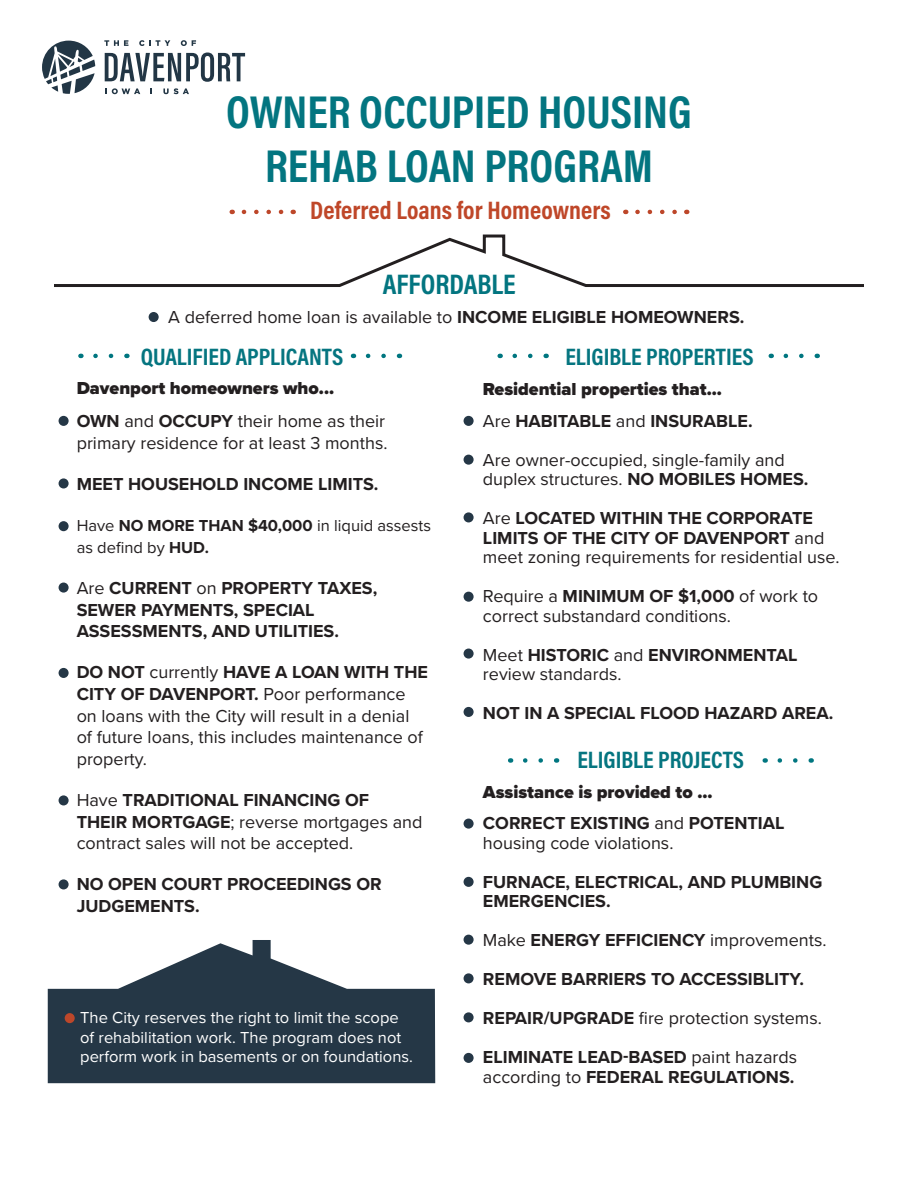
<style>
.page{position:relative;width:918px;height:1188px;background:#fff}
.page>*{position:absolute;margin:0;border:0;box-sizing:border-box;transform-origin:0 0}
.t1{font:700 46.5px "Acumin Pro Cond";color:#037580}
.t2{font:700 28.5px "Acumin Pro Cond";letter-spacing:-.005em;color:#037580}
.t3{font:700 25.5px "Acumin Pro Cond";color:#bf4729}
.t4{font:700 24px "Acumin Pro Cond";color:#057580}
.t5{font:18px/21.6px "Proxima Nova";color:#231f20}
.t6{font:700 18px/19.5px "Proxima Nova";color:#231f20}
.t7{font:900 18px "Proxima Nova";color:#231f20}
.t8{font:16.5px/19.5px "Proxima Nova";color:#fff}
.t9{font:16.5px/21.6px "Proxima Nova";color:#231f20}
.s1{font-weight:700}
.s2{font-weight:400}
</style>
<div class="page">
<svg style="left:54px;top:234px;width:810px;height:53px"></svg>
<svg style="left:48px;top:940px;width:387px;height:143px;fill:#253746"></svg>
<svg style="left:244px;top:210px;width:40px;height:4px"></svg>
<svg style="left:637px;top:210px;width:40px;height:4px"></svg>
<svg style="left:104px;top:40px;width:24px;height:6px"></svg>
<svg style="left:139px;top:40px;width:31px;height:6px"></svg>
<svg style="left:181px;top:40px;width:15px;height:6px"></svg>
<svg style="left:112px;top:88px;width:28px;height:6px"></svg>
<svg style="left:163px;top:88px;width:26px;height:6px"></svg>
<svg style="left:105px;top:53px;width:140px;height:29px"></svg>
<svg style="left:42px;top:41px;width:53px;height:53px"></svg>
<div style="left:149px;top:312px;width:10px;height:10px;background:#253746;border-radius:50%"></div>
<div style="left:59px;top:416px;width:10px;height:10px;background:#253746;border-radius:50%"></div>
<div style="left:464px;top:416px;width:10px;height:10px;background:#253746;border-radius:50%"></div>
<div style="left:464px;top:819px;width:10px;height:10px;background:#253746;border-radius:50%"></div>
<div style="left:464px;top:455px;width:10px;height:10px;background:#253746;border-radius:50%"></div>
<div style="left:464px;top:877px;width:10px;height:10px;background:#253746;border-radius:50%"></div>
<div style="left:59px;top:478px;width:10px;height:10px;background:#253746;border-radius:50%"></div>
<div style="left:464px;top:512px;width:10px;height:10px;background:#253746;border-radius:50%"></div>
<div style="left:464px;top:935px;width:10px;height:10px;background:#253746;border-radius:50%"></div>
<div style="left:59px;top:521px;width:10px;height:10px;background:#253746;border-radius:50%"></div>
<div style="left:464px;top:592px;width:10px;height:10px;background:#253746;border-radius:50%"></div>
<div style="left:464px;top:973px;width:10px;height:10px;background:#253746;border-radius:50%"></div>
<div style="left:464px;top:1012px;width:10px;height:10px;background:#253746;border-radius:50%"></div>
<div style="left:464px;top:1053px;width:10px;height:10px;background:#253746;border-radius:50%"></div>
<div style="left:59px;top:583px;width:10px;height:10px;background:#253746;border-radius:50%"></div>
<div style="left:464px;top:649px;width:10px;height:10px;background:#253746;border-radius:50%"></div>
<div style="left:464px;top:707px;width:10px;height:10px;background:#253746;border-radius:50%"></div>
<div style="left:59px;top:668px;width:10px;height:10px;background:#253746;border-radius:50%"></div>
<div style="left:59px;top:795px;width:10px;height:10px;background:#253746;border-radius:50%"></div>
<div style="left:59px;top:879px;width:10px;height:10px;background:#253746;border-radius:50%"></div>
<div style="left:65px;top:1013px;width:10px;height:10px;background:#bd472a;border-radius:50%"></div>
<svg style="left:365px;top:354px;width:19px;height:4px"></svg>
<svg style="left:93px;top:354px;width:18px;height:4px"></svg>
<svg style="left:783px;top:354px;width:18px;height:4px"></svg>
<svg style="left:512px;top:354px;width:18px;height:4px"></svg>
<svg style="left:777px;top:758px;width:18px;height:5px"></svg>
<svg style="left:523px;top:758px;width:18px;height:5px"></svg>
<p class="t1" style="left:226px;top:81px;width:467px">OWNER OCCUPIED HOUSING</p>
<p class="t1" style="left:265px;top:135px;width:389px">REHAB LOAN PROGRAM</p>
<p class="t3" style="left:310px;top:193px;width:302px">Deferred Loans for Homeowners</p>
<p class="t2" style="left:383px;top:266px;width:135px">AFFORDABLE</p>
<p class="t5" style="left:168px;top:305px;width:578px">A deferred home loan is available to <span class="s1">INCOME ELIGIBLE HOMEOWNERS.</span></p>
<p class="t4" style="left:141px;top:341px;width:204px">QUALIFIED APPLICANTS</p>
<p class="t4" style="left:565px;top:341px;width:190px">ELIGIBLE PROPERTIES</p>
<p class="t7" style="left:77px;top:374px;width:259px">Davenport homeowners who...</p>
<p class="t5" style="left:77px;top:410px;width:312px"><span class="s1">OWN</span> and <span class="s1">OCCUPY</span> their home as their primary residence for at least 3 months.</p>
<p class="t6" style="left:77px;top:474px;width:303px">MEET HOUSEHOLD INCOME LIMITS.</p>
<p class="t9" style="left:77px;top:514px;width:356px">Have <span class="s1">NO MORE THAN $40,000</span> in liquid assests as defind by <span class="s1">HUD.</span></p>
<p class="t6" style="left:77px;top:577px;width:302px;line-height:21.6px"><span class="s2">Are</span> CURRENT <span class="s2">on</span> PROPERTY TAXES,<br>SEWER PAYMENTS, SPECIAL<br>ASSESSMENTS, AND UTILITIES.</p>
<p class="t5" style="left:77px;top:661px;width:353px"><span class="s1">DO NOT</span> currently <span class="s1">HAVE A LOAN WITH THE CITY OF DAVENPORT.</span> Poor performance on loans with the City will result in a denial of future loans, this includes maintenance of property.</p>
<p class="t5" style="left:77px;top:788px;width:347px">Have <span class="s1">TRADITIONAL FINANCING OF<br>THEIR MORTGAGE</span>; reverse mortgages and contract sales will not be accepted.</p>
<p class="t6" style="left:77px;top:873px;width:307px;line-height:21.6px">NO OPEN COURT PROCEEDINGS OR<br>JUDGEMENTS.</p>
<p class="t8" style="left:80px;top:1007px;width:334px">The City reserves the right to limit the scope of rehabilitation work. The program does not perform work in basements or on foundations.</p>
<p class="t7" style="left:483px;top:376px;width:241px">Residential properties that...</p>
<p class="t6" style="left:483px;top:411px;width:271px"><span class="s2">Are</span> HABITABLE <span class="s2">and</span> INSURABLE.</p>
<p class="t5" style="left:483px;top:449px;width:327px;line-height:19.5px">Are owner-occupied, single-family and duplex structures. <span class="s1">NO MOBILES HOMES.</span></p>
<p class="t6" style="left:483px;top:508px;width:358px"><span class="s2">Are</span> LOCATED WITHIN THE CORPORATE<br>LIMITS OF THE CITY OF DAVENPORT <span class="s2">and meet zoning requirements for residential use.</span></p>
<p class="t5" style="left:483px;top:586px;width:337px;line-height:19.5px">Require a <span class="s1">MINIMUM OF $1,000</span> of work to correct substandard conditions.</p>
<p class="t5" style="left:483px;top:644px;width:316px;line-height:19.5px">Meet <span class="s1">HISTORIC</span> and <span class="s1">ENVIRONMENTAL </span>review standards.</p>
<p class="t6" style="left:483px;top:703px;width:352px">NOT IN A SPECIAL FLOOD HAZARD AREA.</p>
<p class="t4" style="left:577px;top:744px;width:168px">ELIGIBLE PROJECTS</p>
<p class="t7" style="left:483px;top:778px;width:231px">Assistance is provided to ...</p>
<p class="t5" style="left:483px;top:812px;width:303px;line-height:19.5px"><span class="s1">CORRECT EXISTING</span> and <span class="s1">POTENTIAL </span>housing code violations.</p>
<p class="t6" style="left:483px;top:871px;width:341px">FURNACE, ELECTRICAL, AND PLUMBING<br>EMERGENCIES.</p>
<p class="t5" style="left:483px;top:928px;width:345px">Make <span class="s1">ENERGY EFFICIENCY</span> improvements.</p>
<p class="t6" style="left:483px;top:969px;width:323px">REMOVE BARRIERS TO ACCESSIBLITY.</p>
<p class="t5" style="left:483px;top:1006px;width:340px"><span class="s1">REPAIR/UPGRADE</span> fire protection systems.</p>
<p class="t6" style="left:483px;top:1047px;width:316px">ELIMINATE LEAD-BASED <span class="s2">paint hazards according to</span> FEDERAL REGULATIONS.</p>
</div>
